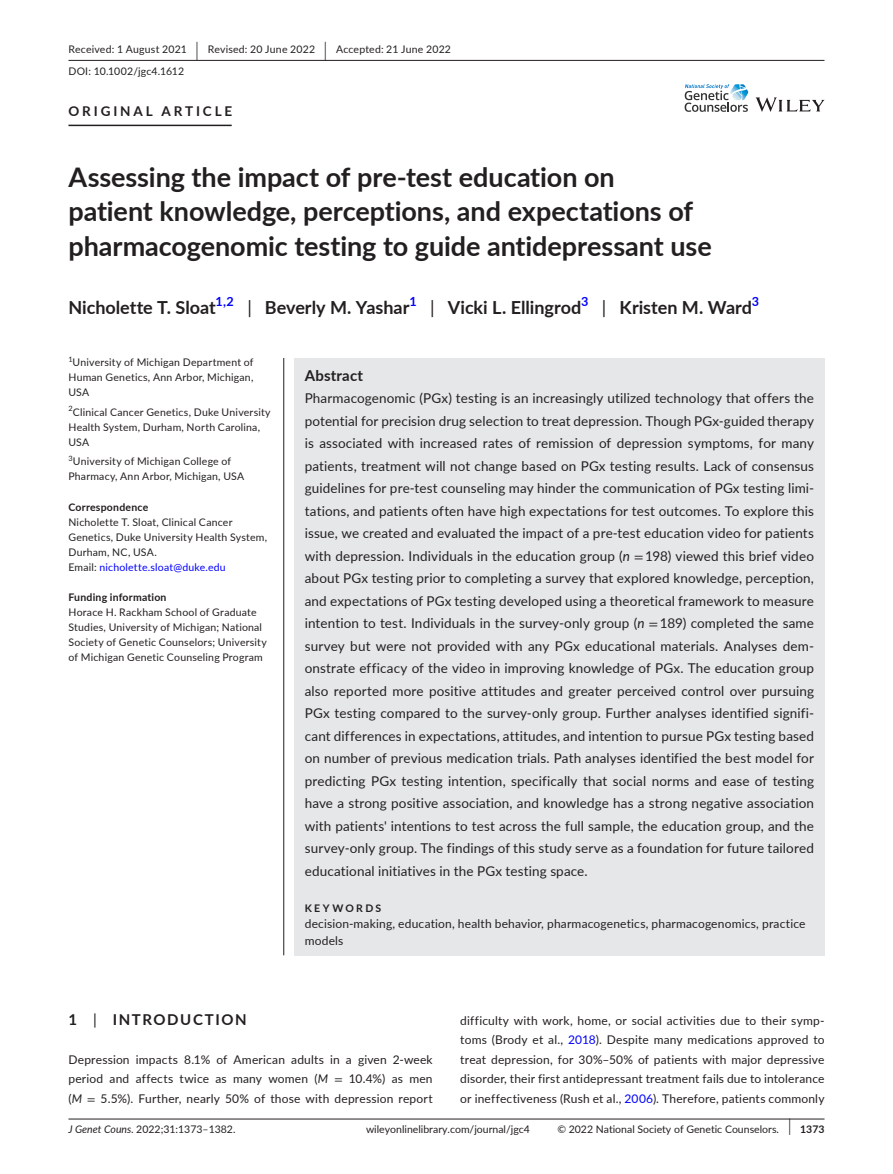
<style>
.page{position:relative;width:893px;height:1174px;background:#fff}
.page>*{position:absolute;margin:0;border:0;box-sizing:border-box;transform-origin:0 0}
.t1{font:700 27px/34.5px "Lato";letter-spacing:-.005em;color:#231f20}
.t2{font:700 18px "Lato";color:#231f20}
.t3{font:700 15px "Lato";letter-spacing:.1em;color:#231f20}
.t4{font:700 15px "Lato";letter-spacing:.015em;color:#231f20}
.t5{font:13.5px/22.5px "Lato";letter-spacing:.01em;color:#231f20;text-align:justify}
.t6{font:700 13.5px "Lato";letter-spacing:.215em;color:#231f20}
.t7{font:700 12.6px "Lato";color:#00f}
.t8{font:12px/19.5px "Lato";letter-spacing:.015em;color:#231f20;text-align:justify}
.t9{font:10.5px/15px "Lato";letter-spacing:.02em;color:#231f20}
.t10{font:10.5px "Lato";color:#231f20}
.t11{font:700 10.5px "Lato";letter-spacing:.02em;color:#231f20}
.t12{font:700 10.5px "Lato";letter-spacing:.22em;color:#231f20}
.t13{font:7.35px "Lato";color:#231f20}
.s1{font-size:19.65px}
.s2{font-weight:400}
.s3{color:#00f}
.s4{font-style:italic}
.s5{font-family:"STIX"}
.s6{font-size:17.4px}
.s7{font-weight:700}
</style>
<div class="page">
<hr style="left:68px;top:1118px;width:756px;height:1px;background:#231f20">
<svg style="left:756px;top:97px;width:68px;height:15px"></svg>
<svg style="left:685px;top:84px;width:63px;height:28px"></svg>
<hr style="left:68px;top:60px;width:756px;height:1px;background:#231f20">
<hr style="left:68px;top:125px;width:164px;height:1px;background:#231f20">
<div style="left:294px;top:358px;width:530px;height:597px;background:#e6e7e9"></div>
<hr style="left:283px;top:358px;width:1px;height:597px;background:#231f20">
<p class="t9" style="left:68px;top:38px;width:384px;line-height:21.8px">Received: 1 August 2021 <span class="s1">|</span> Revised: 20 June 2022 <span class="s1">|</span> Accepted: 21 June 2022<br>DOI: 10.1002/jgc4.1612</p>
<p class="t6" style="left:68px;top:101px;width:165px">ORIGINAL ARTICLE</p>
<h1 class="t1" style="left:68px;top:159px;width:645px">Assessing the impact of pre-test education on<br>patient knowledge, perceptions, and expectations of pharmacogenomic testing to guide antidepressant use</h1>
<h2 class="t2" style="left:68px;top:295px;width:149px">Nicholette T. Sloat</h2>
<p class="t7" style="left:215px;top:292px;width:20px">1,2</p>
<h2 class="t2" style="left:247px;top:295px;width:164px"><span class="s2">|</span> Beverly M. Yashar</h2>
<p class="t7" style="left:409px;top:292px;width:9px">1</p>
<h2 class="t2" style="left:430px;top:295px;width:153px"><span class="s2">|</span> Vicki L. Ellingrod</h2>
<p class="t7" style="left:581px;top:292px;width:9px">3</p>
<h2 class="t2" style="left:602px;top:295px;width:152px"><span class="s2">|</span> Kristen M. Ward</h2>
<p class="t7" style="left:752px;top:292px;width:9px">3</p>
<p class="t13" style="left:68px;top:354px;width:6px">1</p>
<p class="t9" style="left:68px;top:355px;width:187px;text-align:justify;text-indent:4px">University of Michigan Department of Human Genetics, Ann Arbor, Michigan, USA</p>
<p class="t9" style="left:68px;top:404px;width:204px"><sup>2</sup>Clinical Cancer Genetics, Duke University<br>Health System, Durham, North Carolina,<br>USA</p>
<p class="t9" style="left:68px;top:454px;width:177px"><sup>3</sup>University of Michigan College of<br>Pharmacy, Ann Arbor, Michigan, USA</p>
<p class="t11" style="left:68px;top:499px;width:81px">Correspondence</p>
<p class="t9" style="left:68px;top:514px;width:200px">Nicholette T. Sloat, Clinical Cancer Genetics, Duke University Health System, Durham, NC, USA.<br>Email: <span class="s3">nicholette.sloat@duke.edu</span></p>
<p class="t11" style="left:68px;top:589px;width:100px">Funding information</p>
<p class="t9" style="left:68px;top:604px;width:200px">Horace H. Rackham School of Graduate Studies, University of Michigan; National Society of Genetic Counselors; University of Michigan Genetic Counseling Program</p>
<p class="t4" style="left:305px;top:364px;width:60px">Abstract</p>
<p class="t5" style="left:305px;top:386px;width:511px">Pharmacogenomic (PGx) testing is an increasingly utilized technology that offers the potential for precision drug selection to treat depression. Though PGx-guided therapy is associated with increased rates of remission of depression symptoms, for many patients, treatment will not change based on PGx testing results. Lack of consensus guidelines for pre-test counseling may hinder the communication of PGx testing limi&shy;tations, and patients often have high expectations for test outcomes. To explore this issue, we created and evaluated the impact of a pre-test education video for patients with depression. Individuals in the education group (<span class="s4">n</span> <span class="s5">=</span> 198) viewed this brief video about PGx testing prior to completing a survey that explored knowledge, perception, and expectations of PGx testing developed using a theoretical framework to measure intention to test. Individuals in the survey-only group (<span class="s4">n</span> <span class="s5">=</span> 189) completed the same survey but were not provided with any PGx educational materials. Analyses dem&shy;onstrate efficacy of the video in improving knowledge of PGx. The education group also reported more positive attitudes and greater perceived control over pursuing PGx testing compared to the survey-only group. Further analyses identified signifi&shy;cant differences in expectations, attitudes, and intention to pursue PGx testing based on number of previous medication trials. Path analyses identified the best model for predicting PGx testing intention, specifically that social norms and ease of testing have a strong positive association, and knowledge has a strong negative association with patients' intentions to test across the full sample, the education group, and the survey-only group. The findings of this study serve as a foundation for future tailored educational initiatives in the PGx testing space.</p>
<p class="t12" style="left:305px;top:900px;width:78px">KEYWORDS</p>
<p class="t8" style="left:305px;top:915px;width:502px;line-height:16.5px">decision-making, education, health behavior, pharmacogenetics, pharmacogenomics, practice models</p>
<p class="t3" style="left:68px;top:1008px;width:180px">1 <span class="s2">|</span> INTRODUCTION</p>
<p class="t8" style="left:68px;top:1049px;width:366px">Depression impacts 8.1% of American adults in a given 2-week period and affects twice as many women (<span class="s4">M</span> <span class="s5">=</span> 10.4%) as men (<span class="s4">M</span> <span class="s5">=</span> 5.5%). Further, nearly 50% of those with depression report</p>
<p class="t8" style="left:460px;top:1010px;width:366px">difficulty with work, home, or social activities due to their symp&shy;toms (Brody et al., <span class="s3">2018</span>). Despite many medications approved to treat depression, for 30%–50% of patients with major depressive disorder, their first antidepressant treatment fails due to intolerance or ineffectiveness (Rush et al., <span class="s3">2006</span>). Therefore, patients commonly</p>
<p class="t10" style="left:68px;top:1121px;width:169px"><span class="s4">J Genet Couns.</span> 2022;31:1373–1382.</p>
<p class="t10" style="left:366px;top:1121px;width:165px">wileyonlinelibrary.com/journal/jgc4</p>
<p class="t10" style="left:557px;top:1121px;width:269px">© 2022 National Society of Genetic Counselors. <span class="s6">|</span> <span class="s7">1373</span></p>
</div>
